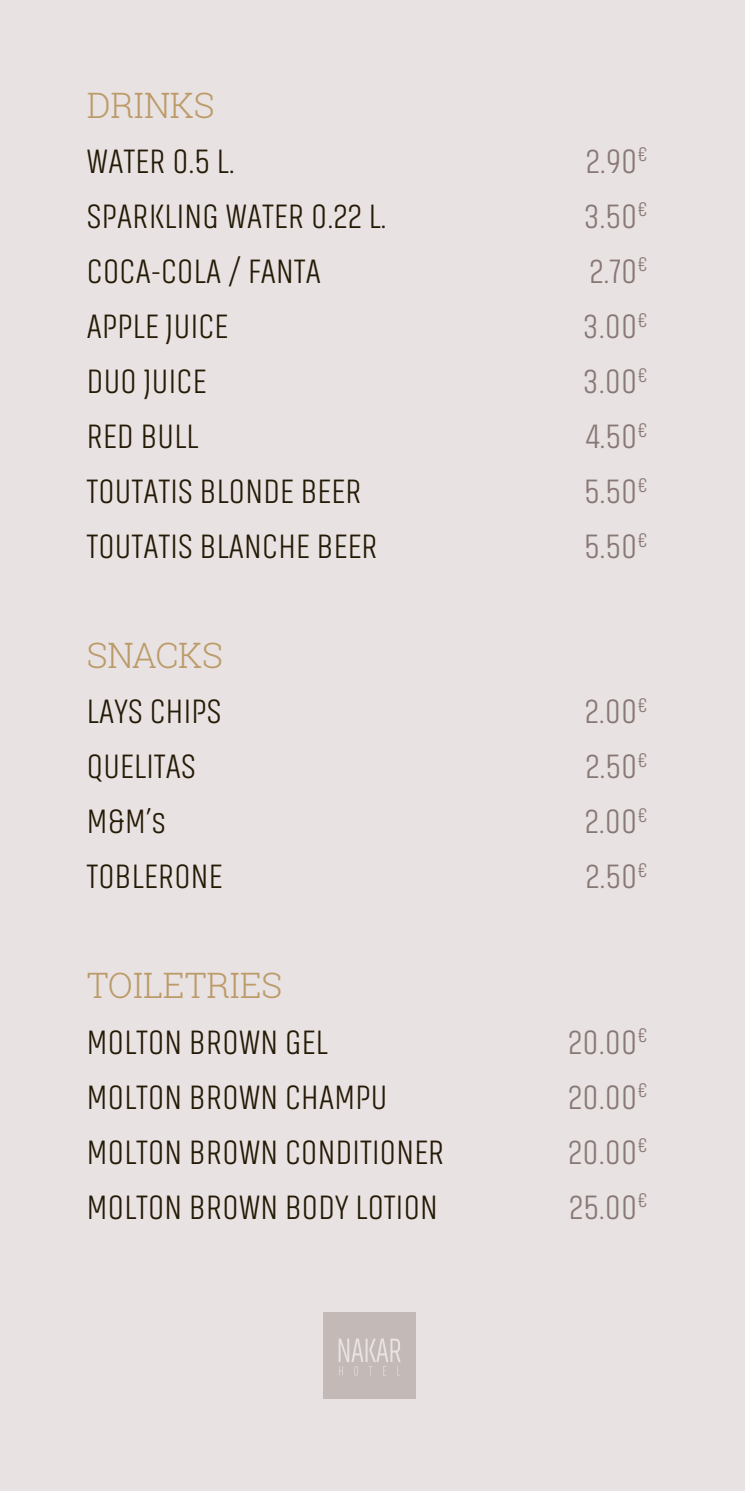
<style>
.page{position:relative;width:745px;height:1491px;background:#fff}
.page>*{position:absolute;margin:0;border:0;box-sizing:border-box;transform-origin:0 0}
.t1{font:300 35px "Akhand";letter-spacing:.01em;color:#251a05}
.t2{font:300 35px "Akhand";letter-spacing:.01em;color:#887875}
.t3{font:300 35px "Roboto Slab";letter-spacing:-.01em;color:#bc9b69}
</style>
<div class="page">
<div style="left:0;top:0;width:744px;height:1490px;background:#e8e2e2"></div>
<div style="left:323px;top:1312px;width:92px;height:86px;background:#c3b9b7"></div>
<svg style="left:338px;top:1338px;width:62px;height:37px"></svg>
<p class="t3" style="left:87px;top:81px;width:129px">DRINKS</p>
<p class="t1" style="left:87px;top:143px;width:149px">WATER 0.5 L.</p>
<p class="t2" style="left:585px;top:143px;width:63px">2.90<sup>€</sup></p>
<p class="t1" style="left:87px;top:198px;width:301px">SPARKLING WATER 0.22 L.</p>
<p class="t2" style="left:583px;top:198px;width:65px">3.50<sup>€</sup></p>
<p class="t1" style="left:87px;top:253px;width:235px">COCA-COLA / FANTA</p>
<p class="t2" style="left:589px;top:253px;width:59px">2.70<sup>€</sup></p>
<p class="t1" style="left:87px;top:308px;width:143px">APPLE JUICE</p>
<p class="t2" style="left:583px;top:308px;width:66px">3.00<sup>€</sup></p>
<p class="t1" style="left:87px;top:363px;width:121px">DUO JUICE</p>
<p class="t2" style="left:583px;top:363px;width:66px">3.00<sup>€</sup></p>
<p class="t1" style="left:87px;top:418px;width:113px">RED BULL</p>
<p class="t2" style="left:585px;top:418px;width:64px">4.50<sup>€</sup></p>
<p class="t1" style="left:87px;top:473px;width:276px">TOUTATIS BLONDE BEER</p>
<p class="t2" style="left:584px;top:473px;width:65px">5.50<sup>€</sup></p>
<p class="t1" style="left:87px;top:528px;width:292px">TOUTATIS BLANCHE BEER</p>
<p class="t2" style="left:584px;top:528px;width:65px">5.50<sup>€</sup></p>
<p class="t3" style="left:87px;top:631px;width:138px">SNACKS</p>
<p class="t1" style="left:87px;top:693px;width:136px">LAYS CHIPS</p>
<p class="t2" style="left:584px;top:693px;width:64px">2.00<sup>€</sup></p>
<p class="t1" style="left:87px;top:748px;width:110px">QUELITAS</p>
<p class="t2" style="left:585px;top:748px;width:63px">2.50<sup>€</sup></p>
<p class="t1" style="left:87px;top:803px;width:80px">M&amp;M’s</p>
<p class="t2" style="left:584px;top:803px;width:64px">2.00<sup>€</sup></p>
<p class="t1" style="left:87px;top:858px;width:137px">TOBLERONE</p>
<p class="t2" style="left:585px;top:858px;width:63px">2.50<sup>€</sup></p>
<p class="t3" style="left:87px;top:961px;width:197px">TOILETRIES</p>
<p class="t1" style="left:87px;top:1023px;width:242px">MOLTON BROWN GEL</p>
<p class="t2" style="left:568px;top:1023px;width:81px">20.00<sup>€</sup></p>
<p class="t1" style="left:87px;top:1078px;width:302px">MOLTON BROWN CHAMPU</p>
<p class="t2" style="left:568px;top:1078px;width:81px">20.00<sup>€</sup></p>
<p class="t1" style="left:87px;top:1133px;width:359px">MOLTON BROWN CONDITIONER</p>
<p class="t2" style="left:568px;top:1133px;width:81px">20.00<sup>€</sup></p>
<p class="t1" style="left:87px;top:1188px;width:352px">MOLTON BROWN BODY LOTION</p>
<p class="t2" style="left:568px;top:1188px;width:80px">25.00<sup>€</sup></p>
</div>
